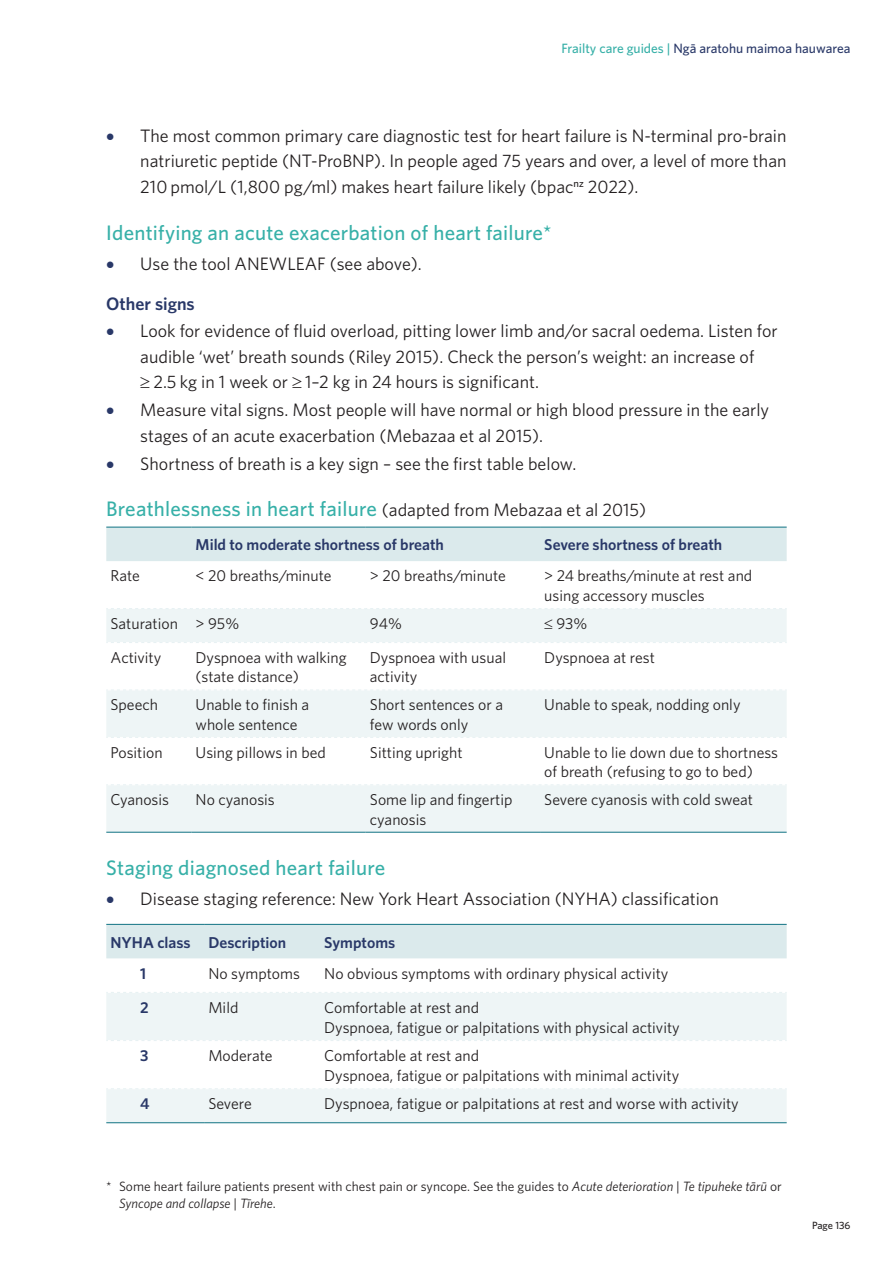
<style>
.page{position:relative;width:893px;height:1263px;background:#fff}
.page>*{position:absolute;margin:0;border:0;box-sizing:border-box;transform-origin:0 0}
.H3_Sub_3_GREEN{font:500 21px "Whitney";letter-spacing:.01em;color:#37b0a8}
.t1{font:18px/25.5px "Whitney";color:#231f20}
.H4_Body_heading{font:600 18px "Whitney";color:#293868}
._7_0_Table{font:15.75px/19.5px "Whitney";color:#231f20}
._7_0_Table_Head{font:600 15.75px "Whitney";color:#293868}
._9-Footnotes_9_pt{font:13.5px/16.5px "Whitney";color:#231f20}
.t2{font:500 13.5px "Whitney";color:#293868}
.t3{font:500 10.5px "Whitney";color:#231f20}
.s1{color:#37b0a8}
.s2{color:#293868}
.s3{font-weight:400;font-size:18px;color:#231f20}
.s4{font-style:italic}
</style>
<div class="page">
<div style="left:106px;top:528px;width:681px;height:33px;background:#dbeaec"></div>
<svg style="left:106px;top:609px;width:681px;height:128px;fill:#eef5f6"></svg>
<svg style="left:106px;top:608px;width:681px;height:1px"></svg>
<svg style="left:106px;top:642px;width:681px;height:1px"></svg>
<svg style="left:106px;top:690px;width:681px;height:1px"></svg>
<svg style="left:106px;top:737px;width:681px;height:1px"></svg>
<div style="left:106px;top:784px;width:681px;height:48px;background:#eef5f6"></div>
<hr style="left:106px;top:527px;width:85px;height:1px;background:#107383">
<hr style="left:191px;top:527px;width:175px;height:1px;background:#107383">
<hr style="left:366px;top:527px;width:174px;height:1px;background:#107383">
<hr style="left:540px;top:527px;width:247px;height:1px;background:#107383">
<hr style="left:106px;top:832px;width:85px;height:1px;background:#107383">
<hr style="left:191px;top:832px;width:175px;height:1px;background:#107383">
<hr style="left:366px;top:832px;width:174px;height:1px;background:#107383">
<hr style="left:540px;top:832px;width:247px;height:1px;background:#107383">
<div style="left:106px;top:925px;width:681px;height:33px;background:#dbeaec"></div>
<hr style="left:106px;top:924px;width:98px;height:1px;background:#107383">
<hr style="left:204px;top:924px;width:116px;height:1px;background:#107383">
<hr style="left:320px;top:924px;width:467px;height:1px;background:#107383">
<div style="left:106px;top:992px;width:681px;height:49px;background:#eef5f6"></div>
<div style="left:106px;top:1088px;width:681px;height:35px;background:#eef5f6"></div>
<p class="t2" style="left:562px;top:40px;width:290px"><span class="s1">Frailty care guides |</span> Ngā aratohu maimoa hauwarea</p>
<p class="t1" style="left:140px;top:123px;width:648px;text-align:justify;text-indent:-34px"><span class="s2">•</span> The most common primary care diagnostic test for heart failure is N-terminal pro-brain natriuretic peptide (NT-ProBNP). In people aged 75 years and over, a level of more than 210 pmol/L (1,800 pg/ml) makes heart failure likely (bpac<sup>nz</sup> 2022).</p>
<p class="H3_Sub_3_GREEN" style="left:106px;top:219px;width:447px">Identifying an acute exacerbation of heart failure*</p>
<p class="t1" style="left:106px;top:250px;width:317px"><span class="s2">•</span> Use the tool ANEWLEAF (see above).</p>
<p class="H4_Body_heading" style="left:106px;top:292px;width:90px">Other signs</p>
<p class="t1" style="left:140px;top:318px;width:639px;text-indent:-34px"><span class="s2">•</span> Look for evidence of fluid overload, pitting lower limb and/or sacral oedema. Listen for audible ‘wet’ breath sounds (Riley 2015). Check the person’s weight: an increase of<br>≥ 2.5 kg in 1 week or ≥ 1–2 kg in 24 hours is significant.</p>
<p class="t1" style="left:140px;top:397px;width:630px;text-indent:-34px"><span class="s2">•</span> Measure vital signs. Most people will have normal or high blood pressure in the early stages of an acute exacerbation (Mebazaa et al 2015).</p>
<p class="t1" style="left:106px;top:450px;width:471px"><span class="s2">•</span> Shortness of breath is a key sign – see the first table below.</p>
<p class="H3_Sub_3_GREEN" style="left:106px;top:495px;width:541px">Breathlessness in heart failure <span class="s3">(adapted from Mebazaa et al 2015)</span></p>
<p class="_7_0_Table_Head" style="left:196px;top:534px;width:250px">Mild to moderate shortness of breath</p>
<p class="_7_0_Table_Head" style="left:544px;top:534px;width:179px">Severe shortness of breath</p>
<p class="_7_0_Table" style="left:111px;top:566px;width:31px">Rate</p>
<p class="_7_0_Table" style="left:196px;top:566px;width:138px">&lt; 20 breaths/minute</p>
<p class="_7_0_Table" style="left:370px;top:566px;width:138px">&gt; 20 breaths/minute</p>
<p class="_7_0_Table" style="left:544px;top:566px;width:209px">&gt; 24 breaths/minute at rest and using accessory muscles</p>
<p class="_7_0_Table" style="left:111px;top:613px;width:69px">Saturation</p>
<p class="_7_0_Table" style="left:196px;top:613px;width:45px">&gt; 95%</p>
<p class="_7_0_Table" style="left:370px;top:613px;width:33px">94%</p>
<p class="_7_0_Table" style="left:544px;top:613px;width:45px">≤ 93%</p>
<p class="_7_0_Table" style="left:111px;top:647px;width:52px">Activity</p>
<p class="_7_0_Table" style="left:196px;top:647px;width:153px">Dyspnoea with walking (state distance)</p>
<p class="_7_0_Table" style="left:370px;top:647px;width:138px">Dyspnoea with usual activity</p>
<p class="_7_0_Table" style="left:544px;top:647px;width:112px">Dyspnoea at rest</p>
<p class="_7_0_Table" style="left:111px;top:695px;width:49px">Speech</p>
<p class="_7_0_Table" style="left:196px;top:695px;width:115px">Unable to finish a whole sentence</p>
<p class="_7_0_Table" style="left:370px;top:695px;width:135px">Short sentences or a few words only</p>
<p class="_7_0_Table" style="left:544px;top:695px;width:198px">Unable to speak, nodding only</p>
<p class="_7_0_Table" style="left:111px;top:742px;width:54px">Position</p>
<p class="_7_0_Table" style="left:196px;top:742px;width:132px">Using pillows in bed</p>
<p class="_7_0_Table" style="left:370px;top:742px;width:94px">Sitting upright</p>
<p class="_7_0_Table" style="left:544px;top:742px;width:235px">Unable to lie down due to shortness of breath (refusing to go to bed)</p>
<p class="_7_0_Table" style="left:111px;top:789px;width:60px">Cyanosis</p>
<p class="_7_0_Table" style="left:196px;top:789px;width:81px">No cyanosis</p>
<p class="_7_0_Table" style="left:370px;top:789px;width:144px">Some lip and fingertip cyanosis</p>
<p class="_7_0_Table" style="left:544px;top:789px;width:210px">Severe cyanosis with cold sweat</p>
<p class="H3_Sub_3_GREEN" style="left:106px;top:854px;width:280px">Staging diagnosed heart failure</p>
<p class="t1" style="left:106px;top:886px;width:614px"><span class="s2">•</span> Disease staging reference: New York Heart Association (NYHA) classification</p>
<p class="_7_0_Table_Head" style="left:111px;top:932px;width:82px">NYHA class</p>
<p class="_7_0_Table_Head" style="left:208px;top:932px;width:79px">Description</p>
<p class="_7_0_Table_Head" style="left:324px;top:932px;width:73px">Symptoms</p>
<p class="_7_0_Table_Head" style="left:140px;top:963px;width:8px">1</p>
<p class="_7_0_Table" style="left:208px;top:963px;width:93px">No symptoms</p>
<p class="_7_0_Table" style="left:324px;top:963px;width:346px">No obvious symptoms with ordinary physical activity</p>
<p class="_7_0_Table_Head" style="left:140px;top:997px;width:10px">2</p>
<p class="_7_0_Table" style="left:208px;top:997px;width:32px">Mild</p>
<p class="_7_0_Table" style="left:324px;top:997px;width:357px;line-height:20.2px">Comfortable at rest and<br>Dyspnoea, fatigue or palpitations with physical activity</p>
<p class="_7_0_Table_Head" style="left:140px;top:1045px;width:10px">3</p>
<p class="_7_0_Table" style="left:208px;top:1045px;width:66px">Moderate</p>
<p class="_7_0_Table" style="left:324px;top:1045px;width:356px;line-height:20.2px">Comfortable at rest and<br>Dyspnoea, fatigue or palpitations with minimal activity</p>
<p class="_7_0_Table_Head" style="left:140px;top:1093px;width:11px">4</p>
<p class="_7_0_Table" style="left:208px;top:1093px;width:45px">Severe</p>
<p class="_7_0_Table" style="left:324px;top:1093px;width:416px">Dyspnoea, fatigue or palpitations at rest and worse with activity</p>
<p class="_9-Footnotes_9_pt" style="left:119px;top:1178px;width:664px;text-indent:-13px">* Some heart failure patients present with chest pain or syncope. See the guides to <span class="s4">Acute deterioration | Te tipuheke tārū</span> or<br><span class="s4">Syncope and collapse | Tīrehe</span>.</p>
<p class="t3" style="left:812px;top:1218px;width:40px">Page 136</p>
</div>
